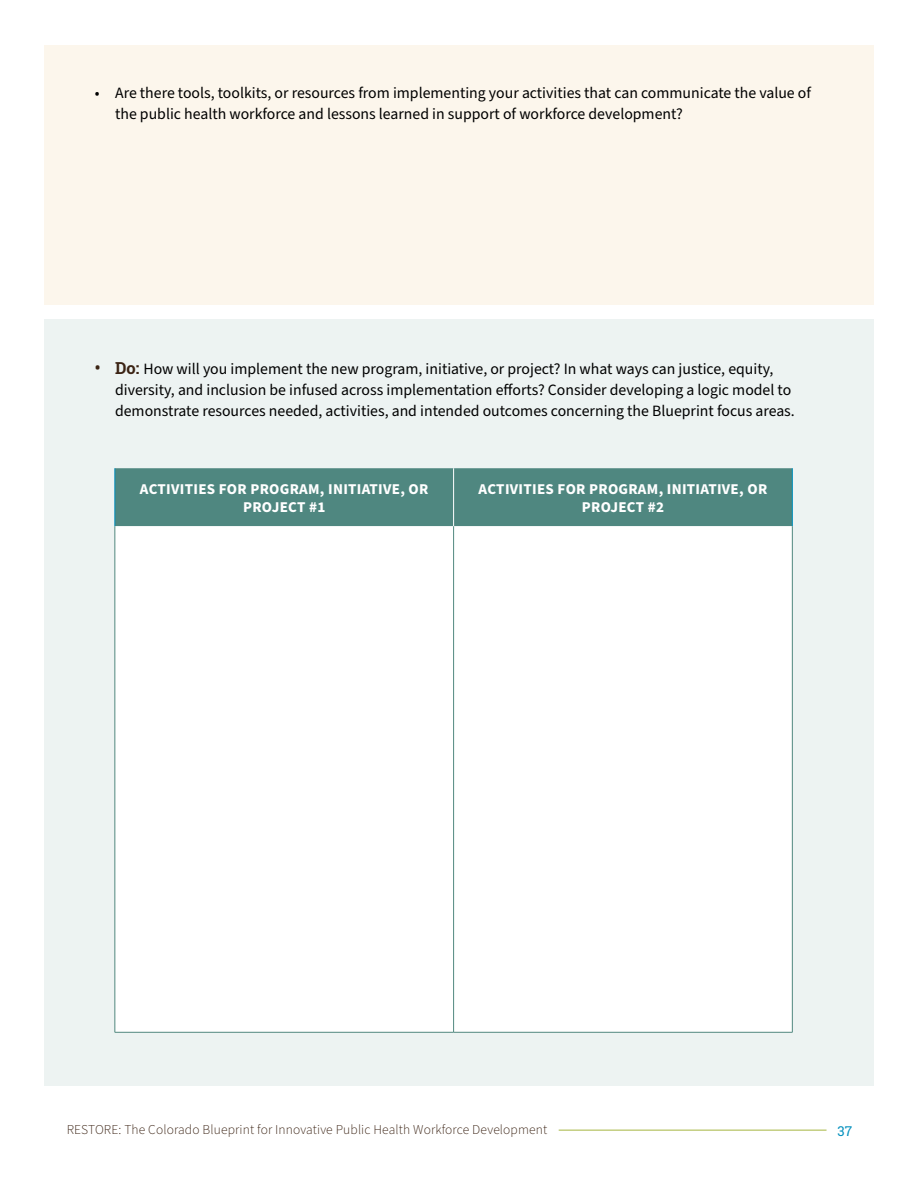
<style>
.page{position:relative;width:918px;height:1188px;background:#fff}
.page>*{position:absolute;margin:0;border:0;box-sizing:border-box;transform-origin:0 0}
.t1{font:15.75px/21px "Source Sans Pro";color:#000}
.t2{font:700 15px/18px "Source Sans Pro";letter-spacing:.02em;color:#fff;text-align:center}
.t3{font:300 13.5px "Source Sans Pro";letter-spacing:.01em;color:#3b2314}
.t4{font:13.5px "Roboto Slab";color:#008fbd}
.s1{font-family:"Roboto Slab";font-weight:700;font-size:16.5px;color:#3b2314}
</style>
<div class="page">
<div style="left:44px;top:45px;width:830px;height:259px;background:#fcf6ec"></div>
<div style="left:44px;top:320px;width:830px;height:766px;background:#edf3f2"></div>
<div style="left:115px;top:468px;width:677px;height:58px;background:#4f8780"></div>
<div style="left:116px;top:526px;width:676px;height:506px;background:#fff"></div>
<hr style="left:114px;top:468px;width:1px;height:58px;background:#008fbd">
<hr style="left:792px;top:468px;width:1px;height:58px;background:#008fbd">
<hr style="left:453px;top:468px;width:1px;height:58px;background:#fff">
<hr style="left:115px;top:526px;width:1px;height:506px;background:#51887f">
<hr style="left:453px;top:526px;width:1px;height:506px;background:#51887f">
<hr style="left:792px;top:526px;width:1px;height:506px;background:#51887f">
<hr style="left:115px;top:1032px;width:339px;height:1px;background:#51887f">
<hr style="left:454px;top:1032px;width:339px;height:1px;background:#51887f">
<hr style="left:559px;top:1130px;width:268px;height:1px;background:#a6b640">
<p class="t1" style="left:115px;top:82px;width:697px;text-indent:-20px">• Are there tools, toolkits, or resources from implementing your activities that can communicate the value of the public health workforce and lessons learned in support of workforce development?</p>
<p class="t1" style="left:115px;top:358px;width:681px;text-indent:-20px"><span class="s1">• Do:</span> How will you implement the new program, initiative, or project? In what ways can justice, equity, diversity, and inclusion be infused across implementation efforts? Consider developing a logic model to demonstrate resources needed, activities, and intended outcomes concerning the Blueprint focus areas.</p>
<p class="t2" style="left:140px;top:480px;width:290px">ACTIVITIES FOR PROGRAM, INITIATIVE, OR<br>PROJECT #1</p>
<p class="t2" style="left:479px;top:480px;width:290px">ACTIVITIES FOR PROGRAM, INITIATIVE, OR<br>PROJECT #2</p>
<p class="t3" style="left:67px;top:1120px;width:482px">RESTORE: The Colorado Blueprint for Innovative Public Health Workforce Development</p>
<p class="t4" style="left:837px;top:1121px;width:16px">37</p>
</div>
